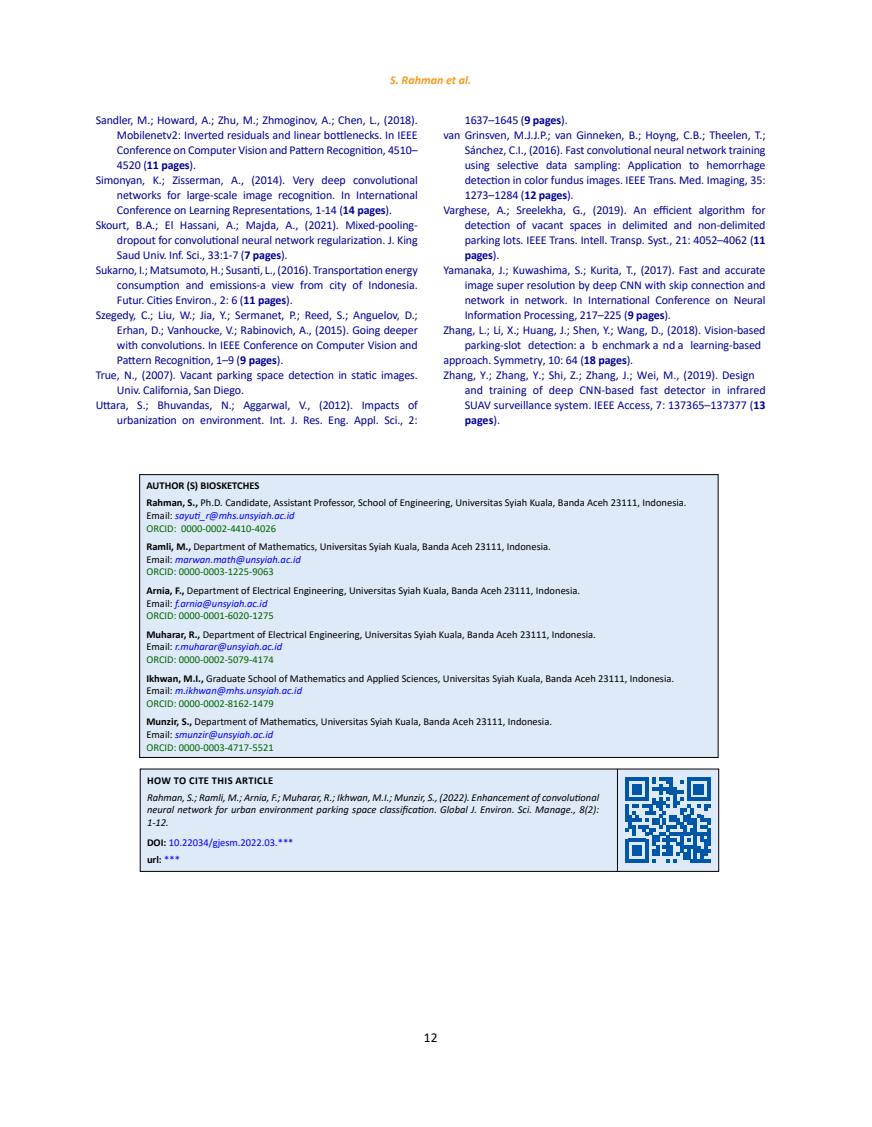
<style>
.page{position:relative;width:872px;height:1127px;background:#fff}
.page>*{position:absolute;margin:0;border:0;box-sizing:border-box;transform-origin:0 0}
.t1{font:13.5px "Calibri";color:#000}
.t2{font:12px "Calibri";letter-spacing:-.01em;color:#009}
.t3{font:700 12px "Calibri";letter-spacing:-.01em;color:#009}
.t4{font:italic 700 12px "Calibri";color:#f8991d}
.t5{font:10.5px/12.6px "Calibri";color:#000}
.t6{font:italic 10.5px/12.6px "Calibri";color:#000;text-align:justify}
.t7{font:italic 10.5px/12.6px "Calibri";color:#00f}
.t8{font:10.5px/17.1px "Calibri";color:#00f}
.t9{font:700 10.5px "Calibri";letter-spacing:.04em;color:#000}
.s1{font-weight:700}
.s2{font-weight:400}
.s3{font-style:normal;color:#000}
.s4{font-style:normal;color:#060}
.s5{font-style:italic;color:#00f}
.s6{color:#060}
.s7{font-weight:700;color:#000}
</style>
<div class="page">
<div style="left:140px;top:475px;width:578px;height:282px;background:#deeaf7"></div>
<div style="left:139px;top:474px;width:579px;height:284px;border:1px solid #000"></div>
<div style="left:140px;top:769px;width:578px;height:102px;background:#deeaf7"></div>
<div style="left:140px;top:768px;width:579px;height:104px;border:1px solid #000"></div>
<hr style="left:617px;top:769px;width:1px;height:102px;background:#000">
<svg style="left:625px;top:777px;width:86px;height:86px"></svg>
<p class="t4" style="left:390px;top:72px;width:83px">S. Rahman et al.</p>
<p class="t2" style="left:96px;top:111px;width:323px">Sandler, M.; Howard, A.; Zhu, M.; Zhmoginov, A.; Chen, L., (2018).</p>
<p class="t2" style="left:117px;top:126px;width:302px">Mobilenetv2: Inverted residuals and linear bottlenecks. In IEEE</p>
<p class="t2" style="left:117px;top:141px;width:302px">Conference on Computer Vision and Pattern Recognition, 4510–</p>
<p class="t2" style="left:117px;top:156px;width:81px">4520 (<span class="s1">11 pages</span>).</p>
<p class="t2" style="left:96px;top:171px;width:324px">Simonyan, K.; Zisserman, A., (2014). Very deep convolutional</p>
<p class="t2" style="left:117px;top:186px;width:302px">networks for large-scale image recognition. In International</p>
<p class="t2" style="left:117px;top:201px;width:277px">Conference on Learning Representations, 1-14 (<span class="s1">14 pages</span>).</p>
<p class="t2" style="left:96px;top:216px;width:324px">Skourt, B.A.; El Hassani, A.; Majda, A., (2021). Mixed-pooling-</p>
<p class="t2" style="left:117px;top:231px;width:302px">dropout for convolutional neural network regularization. J. King</p>
<p class="t2" style="left:117px;top:246px;width:172px">Saud Univ. Inf. Sci., 33:1-7 (<span class="s1">7 pages</span>).</p>
<p class="t2" style="left:96px;top:261px;width:324px">Sukarno, I.; Matsumoto, H.; Susanti, L., (2016). Transportation energy</p>
<p class="t2" style="left:117px;top:276px;width:302px">consumption and emissions-a view from city of Indonesia.</p>
<p class="t2" style="left:117px;top:291px;width:177px">Futur. Cities Environ., 2: 6 (<span class="s1">11 pages</span>).</p>
<p class="t2" style="left:96px;top:306px;width:324px">Szegedy, C.; Liu, W.; Jia, Y.; Sermanet, P.; Reed, S.; Anguelov, D.;</p>
<p class="t2" style="left:117px;top:321px;width:302px">Erhan, D.; Vanhoucke, V.; Rabinovich, A., (2015). Going deeper</p>
<p class="t2" style="left:117px;top:336px;width:302px">with convolutions. In IEEE Conference on Computer Vision and</p>
<p class="t2" style="left:117px;top:351px;width:168px">Pattern Recognition, 1–9 (<span class="s1">9 pages</span>).</p>
<p class="t2" style="left:96px;top:366px;width:324px">True, N., (2007). Vacant parking space detection in static images.</p>
<p class="t2" style="left:117px;top:381px;width:129px">Univ. California, San Diego.</p>
<p class="t2" style="left:96px;top:396px;width:324px">Uttara, S.; Bhuvandas, N.; Aggarwal, V., (2012). Impacts of</p>
<p class="t2" style="left:117px;top:411px;width:302px">urbanization on environment. Int. J. Res. Eng. Appl. Sci., 2:</p>
<p class="t2" style="left:465px;top:111px;width:104px">1637–1645 (<span class="s1">9 pages</span>).</p>
<p class="t2" style="left:443px;top:126px;width:324px">van Grinsven, M.J.J.P.; van Ginneken, B.; Hoyng, C.B.; Theelen, T.;</p>
<p class="t2" style="left:465px;top:141px;width:302px">Sánchez, C.I., (2016). Fast convolutional neural network training</p>
<p class="t2" style="left:465px;top:156px;width:302px">using selective data sampling: Application to hemorrhage</p>
<p class="t2" style="left:465px;top:171px;width:302px">detection in color fundus images. IEEE Trans. Med. Imaging, 35:</p>
<p class="t2" style="left:465px;top:186px;width:110px">1273–1284 (<span class="s1">12 pages</span>).</p>
<p class="t2" style="left:443px;top:201px;width:324px">Varghese, A.; Sreelekha, G., (2019). An efficient algorithm for</p>
<p class="t2" style="left:465px;top:216px;width:302px">detection of vacant spaces in delimited and non-delimited</p>
<p class="t2" style="left:465px;top:231px;width:302px">parking lots. IEEE Trans. Intell. Transp. Syst., 21: 4052–4062 (<span class="s1">11</span></p>
<p class="t3" style="left:465px;top:246px;width:36px">pages<span class="s2">).</span></p>
<p class="t2" style="left:443px;top:261px;width:324px">Yamanaka, J.; Kuwashima, S.; Kurita, T., (2017). Fast and accurate</p>
<p class="t2" style="left:465px;top:276px;width:302px">image super resolution by deep CNN with skip connection and</p>
<p class="t2" style="left:465px;top:291px;width:302px">network in network. In International Conference on Neural</p>
<p class="t2" style="left:465px;top:306px;width:208px">Information Processing, 217–225 (<span class="s1">9 pages</span>).</p>
<p class="t2" style="left:443px;top:321px;width:323px">Zhang, L.; Li, X.; Huang, J.; Shen, Y.; Wang, D., (2018). Vision-based</p>
<p class="t2" style="left:465px;top:336px;width:298px">parking-slot detection: a b enchmark a nd a learning-based</p>
<p class="t2" style="left:443px;top:351px;width:191px">approach. Symmetry, 10: 64 (<span class="s1">18 pages</span>).</p>
<p class="t2" style="left:443px;top:366px;width:313px">Zhang, Y.; Zhang, Y.; Shi, Z.; Zhang, J.; Wei, M., (2019). Design</p>
<p class="t2" style="left:465px;top:381px;width:302px">and training of deep CNN-based fast detector in infrared</p>
<p class="t2" style="left:465px;top:396px;width:302px">SUAV surveillance system. IEEE Access, 7: 137365–137377 (<span class="s1">13</span></p>
<p class="t3" style="left:465px;top:411px;width:37px">pages<span class="s2">).</span></p>
<p class="t5" style="left:146px;top:477px;width:541px;line-height:17.1px"><span class="s1">AUTHOR (S) BIOSKETCHES<br>Rahman, S.,</span> Ph.D. Candidate, Assistant Professor, School of Engineering, Universitas Syiah Kuala, Banda Aceh 23111, Indonesia.</p>
<p class="t7" style="left:146px;top:509px;width:150px"><span class="s3">Email:</span> sayuti_r@mhs.unsyiah.ac.id<br><span class="s4">ORCID: 0000-0002-4410-4026</span></p>
<p class="t5" style="left:146px;top:540px;width:406px"><span class="s1">Ramli, M.,</span> Department of Mathematics, Universitas Syiah Kuala, Banda Aceh 23111, Indonesia.<br>Email: <span class="s5">marwan.math@unsyiah.ac.id<br></span><span class="s6">ORCID: 0000-0003-1225-9063</span></p>
<p class="t5" style="left:146px;top:584px;width:435px"><span class="s1">Arnia, F.,</span> Department of Electrical Engineering, Universitas Syiah Kuala, Banda Aceh 23111, Indonesia.<br>Email: <span class="s5">f.arnia@unsyiah.ac.id<br></span><span class="s6">ORCID: 0000-0001-6020-1275</span></p>
<p class="t5" style="left:146px;top:628px;width:451px"><span class="s1">Muharar, R.,</span> Department of Electrical Engineering, Universitas Syiah Kuala, Banda Aceh 23111, Indonesia.<br>Email: <span class="s5">r.muharar@unsyiah.ac.id<br></span><span class="s6">ORCID: 0000-0002-5079-4174</span></p>
<p class="t5" style="left:146px;top:671px;width:529px"><span class="s1">Ikhwan, M.I.,</span> Graduate School of Mathematics and Applied Sciences, Universitas Syiah Kuala, Banda Aceh 23111, Indonesia.<br>Email: <span class="s5">m.ikhwan@mhs.unsyiah.ac.id<br></span><span class="s6">ORCID: 0000-0002-8162-1479</span></p>
<p class="t5" style="left:146px;top:715px;width:407px"><span class="s1">Munzir, S.,</span> Department of Mathematics, Universitas Syiah Kuala, Banda Aceh 23111, Indonesia.<br>Email: <span class="s5">smunzir@unsyiah.ac.id<br></span><span class="s6">ORCID: 0000-0003-4717-5521</span></p>
<p class="t9" style="left:147px;top:773px;width:127px">HOW TO CITE THIS ARTICLE</p>
<p class="t6" style="left:147px;top:790px;width:454px">Rahman, S.; Ramli, M.; Arnia, F.; Muharar, R.; Ikhwan, M.I.; Munzir, S., (2022). Enhancement of convolutional neural network for urban environment parking space classification. Global J. Environ. Sci. Manage., 8(2):<br>1-12.</p>
<p class="t8" style="left:147px;top:834px;width:148px"><span class="s7">DOI:</span> 10.22034/gjesm.2022.03.*** <span class="s7">url:</span> ***</p>
<p class="t1" style="left:424px;top:1028px;width:15px">12</p>
</div>
